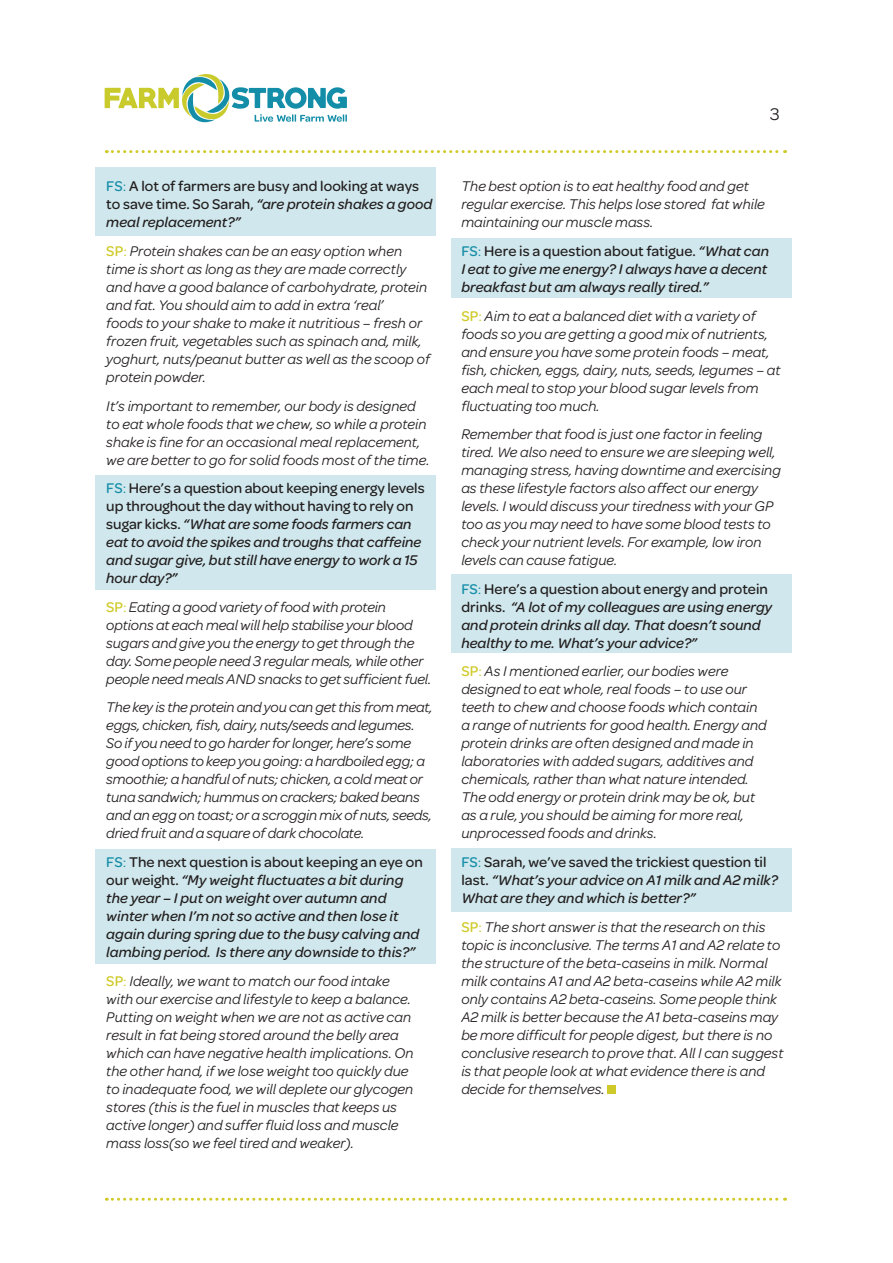
<style>
.page{position:relative;width:893px;height:1263px;background:#fff}
.page>*{position:absolute;margin:0;border:0;box-sizing:border-box;transform-origin:0 0}
.t1{font:18px "Omnes";color:#231f20}
.FS_Body{font:italic 15px/18px "Omnes";letter-spacing:.005em;color:#231f20}
.FS_Body-2{font:italic 500 15px/18px "Omnes";letter-spacing:.005em;color:#231f20}
.FS_Body-3{font:500 15px/18px "Omnes";letter-spacing:.005em;color:#231f20}
.s1{color:#188fa9}
.s2{font-weight:400;color:#188fa9}
.s3{font-style:italic}
.s4{font-weight:500;font-style:normal;color:#cfca29}
.s5{font-style:normal;color:#cfca29}
.s6{font-style:normal;color:#188fa9}
.s7{font-weight:400;font-style:normal;color:#188fa9}
.s8{font-style:normal}
</style>
<div class="page">
<svg style="left:106px;top:150px;width:679px;height:3px"></svg>
<svg style="left:105px;top:74px;width:242px;height:49px"></svg>
<div style="left:96px;top:849px;width:340px;height:115px;background:#d0e8ed"></div>
<div style="left:96px;top:475px;width:340px;height:115px;background:#d0e8ed"></div>
<div style="left:96px;top:168px;width:340px;height:68px;background:#d0e8ed"></div>
<div style="left:452px;top:848px;width:340px;height:64px;background:#d0e8ed"></div>
<div style="left:452px;top:574px;width:340px;height:79px;background:#d0e8ed"></div>
<div style="left:452px;top:238px;width:340px;height:60px;background:#d0e8ed"></div>
<svg style="left:106px;top:1198px;width:679px;height:3px"></svg>
<div style="left:607px;top:1085px;width:9px;height:9px;background:#cfca29"></div>
<p class="FS_Body-3" style="left:106px;top:176px;width:327px"><span class="s1">FS</span><span class="s2">:</span> A lot of farmers are busy and looking at ways to save time. So Sarah, <span class="s3">“are protein shakes a good meal replacement?”</span></p>
<p class="FS_Body" style="left:106px;top:241px;width:325px"><span class="s4">SP</span><span class="s5">:</span> Protein shakes can be an easy option when time is short as long as they are made correctly and have a good balance of carbohydrate, protein and fat. You should aim to add in extra ‘real’<br>foods to your shake to make it nutritious – fresh or frozen fruit, vegetables such as spinach and, milk, yoghurt, nuts/peanut butter as well as the scoop of protein powder.</p>
<p class="FS_Body" style="left:106px;top:396px;width:325px">It’s important to remember, our body is designed to eat whole foods that we chew, so while a protein shake is fine for an occasional meal replacement, we are better to go for solid foods most of the time.</p>
<p class="FS_Body-2" style="left:106px;top:478px;width:320px"><span class="s6">FS</span><span class="s7">:</span> <span class="s8">Here’s a question about keeping energy levels up throughout the day without having to rely on sugar kicks.</span> “What are some foods farmers can eat to avoid the spikes and troughs that caffeine and sugar give, but still have energy to work a 15 hour day?”</p>
<p class="FS_Body" style="left:106px;top:597px;width:326px"><span class="s4">SP</span><span class="s5">:</span> Eating a good variety of food with protein options at each meal will help stabilise your blood sugars and give you the energy to get through the day. Some people need 3 regular meals, while other people need meals AND snacks to get sufficient fuel.</p>
<p class="FS_Body" style="left:106px;top:698px;width:328px">The key is the protein and you can get this from meat, eggs, chicken, fish, dairy, nuts/seeds and legumes.<br>So if you need to go harder for longer, here’s some good options to keep you going: a hardboiled egg; a smoothie; a handful of nuts; chicken, a cold meat or tuna sandwich; hummus on crackers; baked beans and an egg on toast; or a scroggin mix of nuts, seeds, dried fruit and a square of dark chocolate.</p>
<p class="FS_Body-2" style="left:106px;top:852px;width:318px"><span class="s6">FS</span><span class="s7">:</span> <span class="s8">The next question is about keeping an eye on our weight.</span> “My weight fluctuates a bit during the year – I put on weight over autumn and winter when I’m not so active and then lose it again during spring due to the busy calving and lambing period. Is there any downside to this?”</p>
<p class="FS_Body" style="left:106px;top:971px;width:309px"><span class="s4">SP</span><span class="s5">:</span> Ideally, we want to match our food intake with our exercise and lifestyle to keep a balance.<br>Putting on weight when we are not as active can result in fat being stored around the belly area which can have negative health implications. On the other hand, if we lose weight too quickly due to inadequate food, we will deplete our glycogen stores (this is the fuel in muscles that keeps us active longer) and suffer fluid loss and muscle mass loss(so we feel tired and weaker).</p>
<p class="t1" style="left:770px;top:102px;width:11px">3</p>
<p class="FS_Body" style="left:461px;top:177px;width:305px">The best option is to eat healthy food and get regular exercise. This helps lose stored fat while maintaining our muscle mass.</p>
<p class="FS_Body-2" style="left:461px;top:241px;width:309px;text-align:justify"><span class="s6">FS</span><span class="s7">:</span> <span class="s8">Here is a question about fatigue.</span> “What can I eat to give me energy? I always have a decent breakfast but am always really tired.”</p>
<p class="FS_Body" style="left:461px;top:306px;width:321px"><span class="s4">SP</span><span class="s5">:</span> Aim to eat a balanced diet with a variety of foods so you are getting a good mix of nutrients, and ensure you have some protein foods – meat, fish, chicken, eggs, dairy, nuts, seeds, legumes – at each meal to stop your blood sugar levels from fluctuating too much.</p>
<p class="FS_Body" style="left:461px;top:424px;width:321px">Remember that food is just one factor in feeling tired. We also need to ensure we are sleeping well, managing stress, having downtime and exercising as these lifestyle factors also affect our energy levels. I would discuss your tiredness with your GP too as you may need to have some blood tests to check your nutrient levels. For example, low iron levels can cause fatigue.</p>
<p class="FS_Body-2" style="left:461px;top:579px;width:312px"><span class="s6">FS</span><span class="s7">:</span> <span class="s8">Here’s a question about energy and protein drinks.</span> “A lot of my colleagues are using energy and protein drinks all day. That doesn’t sound healthy to me. What’s your advice?”</p>
<p class="FS_Body" style="left:461px;top:662px;width:307px"><span class="s4">SP</span><span class="s5">:</span> As I mentioned earlier, our bodies were designed to eat whole, real foods – to use our teeth to chew and choose foods which contain a range of nutrients for good health. Energy and protein drinks are often designed and made in laboratories with added sugars, additives and chemicals, rather than what nature intended.<br>The odd energy or protein drink may be ok, but as a rule, you should be aiming for more real, unprocessed foods and drinks.</p>
<p class="FS_Body-2" style="left:461px;top:852px;width:318px"><span class="s6">FS</span><span class="s7">:</span> <span class="s8">Sarah, we’ve saved the trickiest question til last.</span> “What’s your advice on A1 milk and A2 milk?<br>What are they and which is better?”</p>
<p class="FS_Body" style="left:461px;top:917px;width:324px"><span class="s4">SP</span><span class="s5">:</span> The short answer is that the research on this topic is inconclusive. The terms A1 and A2 relate to the structure of the beta-caseins in milk. Normal milk contains A1 and A2 beta-caseins while A2 milk only contains A2 beta-caseins. Some people think A2 milk is better because the A1 beta-caseins may be more difficult for people digest, but there is no conclusive research to prove that. All I can suggest is that people look at what evidence there is and decide for themselves.</p>
</div>
